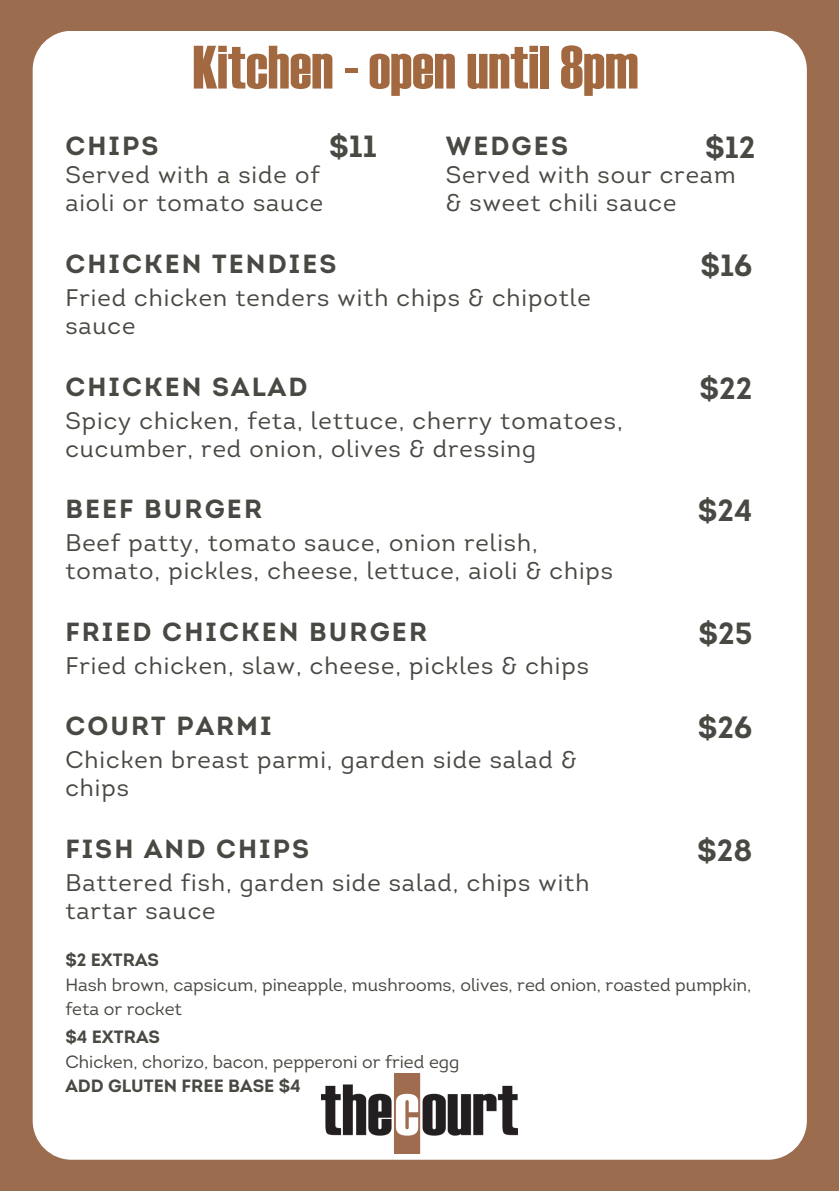
<style>
.page{position:relative;width:839px;height:1191px;background:#fff}
.page>*{position:absolute;margin:0;border:0;box-sizing:border-box;transform-origin:0 0}
.t1{font:61.2px "Haettenschweiler";color:#a26940}
.t2{font:700 30.6px "Intro";color:#474942}
.t3{font:700 26.2px "Intro";letter-spacing:.08em;color:#474942}
.t4{font:24px/27.8px "Intro";letter-spacing:.04em;color:#474942}
.t5{font:17.8px/24.4px "Intro";color:#474942}
.t6{font:700 17.8px "Intro";color:#474942}
</style>
<div class="page">
<div style="left:0;top:0;width:838px;height:1191px;background:#9b6c4d"></div>
<div style="left:33px;top:31px;width:773px;height:1129px;background:#fff;border-radius:39px"></div>
<img style="left:321px;top:1074px;width:196px;height:79px">
<p class="t1" style="left:193px;top:35px;width:447px">Kitchen - open until 8pm</p>
<p class="t2" style="left:329px;top:135px;width:49px">$11</p>
<p class="t3" style="left:446px;top:135px;width:124px">WEDGES</p>
<p class="t4" style="left:446px;top:163px;width:291px">Served with sour cream &amp; sweet chili sauce</p>
<p class="t2" style="left:705px;top:135px;width:52px">$12</p>
<p class="t3" style="left:65px;top:135px;width:95px">CHIPS</p>
<p class="t4" style="left:65px;top:163px;width:259px">Served with a side of aioli or tomato sauce</p>
<p class="t3" style="left:65px;top:254px;width:273px">CHICKEN TENDIES</p>
<p class="t4" style="left:65px;top:286px;width:527px">Fried chicken tenders with chips &amp; chipotle sauce</p>
<p class="t3" style="left:65px;top:376px;width:243px">CHICKEN SALAD</p>
<p class="t4" style="left:65px;top:409px;width:559px">Spicy chicken, feta, lettuce, cherry tomatoes, cucumber, red onion, olives &amp; dressing</p>
<p class="t3" style="left:65px;top:499px;width:198px">BEEF BURGER</p>
<p class="t4" style="left:65px;top:531px;width:549px">Beef patty, tomato sauce, onion relish, tomato, pickles, cheese, lettuce, aioli &amp; chips</p>
<p class="t3" style="left:65px;top:621px;width:363px">FRIED CHICKEN BURGER</p>
<p class="t4" style="left:65px;top:654px;width:525px">Fried chicken, slaw, cheese, pickles &amp; chips</p>
<p class="t3" style="left:65px;top:716px;width:208px">COURT PARMI</p>
<p class="t4" style="left:65px;top:748px;width:513px">Chicken breast parmi, garden side salad &amp; chips</p>
<p class="t3" style="left:65px;top:838px;width:245px">FISH AND CHIPS</p>
<p class="t4" style="left:65px;top:871px;width:525px">Battered fish, garden side salad, chips with tartar sauce</p>
<p class="t2" style="left:700px;top:253px;width:54px">$16</p>
<p class="t2" style="left:699px;top:376px;width:54px">$22</p>
<p class="t2" style="left:697px;top:498px;width:56px">$24</p>
<p class="t2" style="left:698px;top:621px;width:56px">$25</p>
<p class="t2" style="left:697px;top:715px;width:56px">$26</p>
<p class="t2" style="left:697px;top:838px;width:57px">$28</p>
<p class="t6" style="left:65px;top:953px;width:95px">$2 EXTRAS</p>
<p class="t5" style="left:65px;top:974px;width:687px">Hash brown, capsicum, pineapple, mushrooms, olives, red onion, roasted pumpkin, feta or rocket</p>
<p class="t6" style="left:65px;top:1030px;width:96px">$4 EXTRAS</p>
<p class="t5" style="left:65px;top:1051px;width:395px">Chicken, chorizo, bacon, pepperoni or fried egg</p>
<p class="t6" style="left:65px;top:1079px;width:237px">ADD GLUTEN FREE BASE $4</p>
</div>
